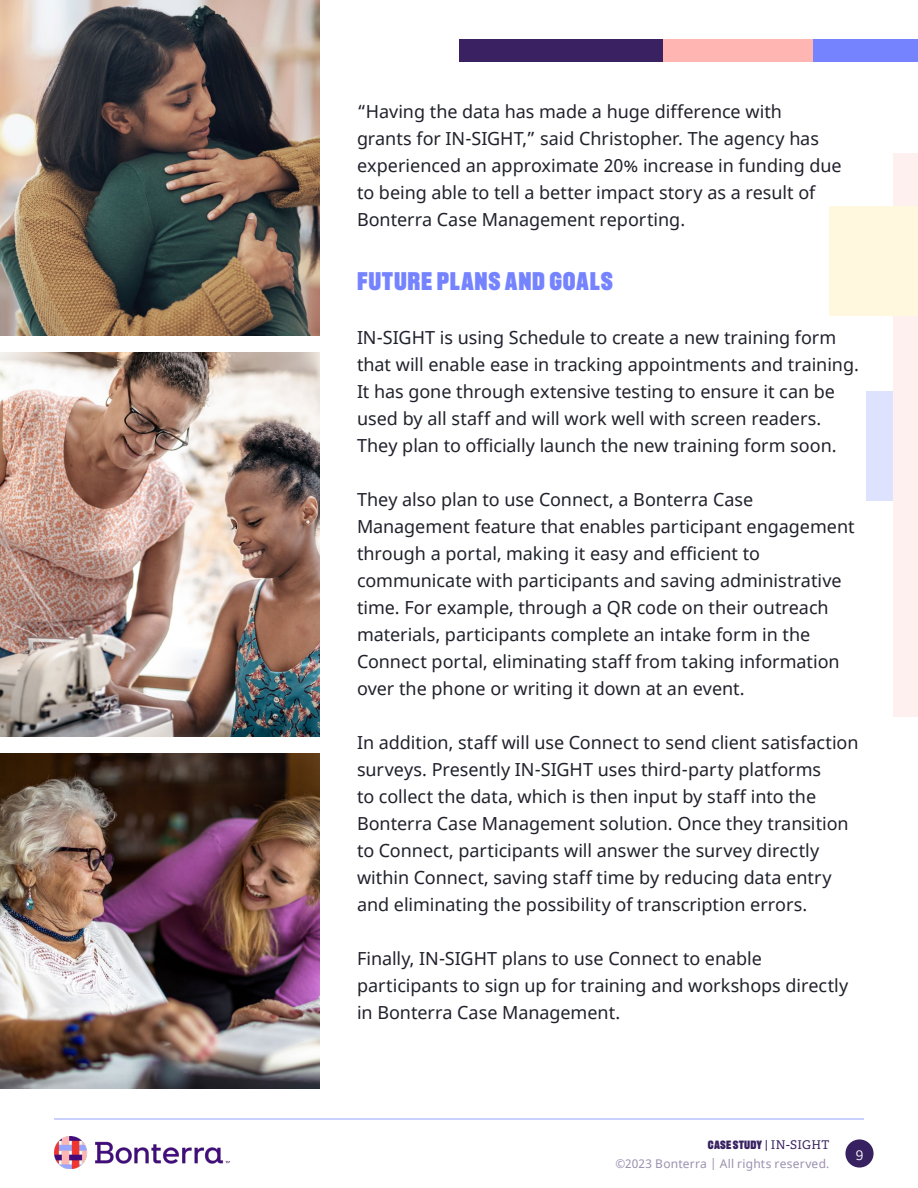
<style>
.page{position:relative;width:918px;height:1188px;background:#fff}
.page>*{position:absolute;margin:0;border:0;box-sizing:border-box;transform-origin:0 0}
.t1{font:900 25.5px "Recent Grotesk";letter-spacing:.03em;color:#7583ff}
.t2{font:18px/27px "Noto Sans";color:#20212b}
.t3{font:300 15px "Adelle";color:#fefefe}
.t4{font:12px "Noto Sans";letter-spacing:.02em;color:#9c90af}
.t5{font:900 12px "Recent Grotesk";letter-spacing:.015em;color:#382160}
.s1{font-family:"Adelle";font-weight:400}
</style>
<div class="page">
<div style="left:845px;top:1139px;width:29px;height:29px;background:#382160;border-radius:50%"></div>
<hr style="left:54px;top:1118px;width:810px;height:2px;background:#bac2ff">
<img style="left:54px;top:1136px;width:176px;height:33px">
<img style="left:0;top:0;width:320px;height:336px">
<img style="left:0;top:353px;width:320px;height:383px">
<img style="left:0;top:753px;width:320px;height:336px">
<svg style="left:459px;top:39px;width:354px;height:23px;background:#8d6083"></svg>
<div style="left:813px;top:39px;width:105px;height:23px;background:#7583ff"></div>
<div style="left:866px;top:392px;width:52px;height:109px;background:#dde3ff"></div>
<div style="left:893px;top:153px;width:25px;height:564px;background:#fff0f0"></div>
<div style="left:830px;top:206px;width:88px;height:110px;background:#fff8de"></div>
<p class="t2" style="left:357px;top:99px;width:486px">“Having the data has made a huge difference with<br>grants for IN-SIGHT,” said Christopher. The agency has experienced an approximate 20% increase in funding due to being able to tell a better impact story as a result of Bonterra Case Management reporting.</p>
<h1 class="t1" style="left:357px;top:266px;width:257px">FUTURE PLANS AND GOALS</h1>
<p class="t2" style="left:357px;top:324px;width:503px">IN-SIGHT is using Schedule to create a new training form that will enable ease in tracking appointments and training.<br>It has gone through extensive testing to ensure it can be used by all staff and will work well with screen readers.<br>They plan to officially launch the new training form soon.</p>
<p class="t2" style="left:357px;top:486px;width:499px">They also plan to use Connect, a Bonterra Case Management feature that enables participant engagement through a portal, making it easy and efficient to communicate with participants and saving administrative time. For example, through a QR code on their outreach materials, participants complete an intake form in the Connect portal, eliminating staff from taking information over the phone or writing it down at an event.</p>
<p class="t2" style="left:357px;top:729px;width:503px">In addition, staff will use Connect to send client satisfaction surveys. Presently IN-SIGHT uses third-party platforms<br>to collect the data, which is then input by staff into the Bonterra Case Management solution. Once they transition to Connect, participants will answer the survey directly within Connect, saving staff time by reducing data entry and eliminating the possibility of transcription errors.</p>
<p class="t2" style="left:357px;top:945px;width:493px">Finally, IN-SIGHT plans to use Connect to enable participants to sign up for training and workshops directly in Bonterra Case Management.</p>
<p class="t5" style="left:708px;top:1138px;width:123px">CASE STUDY <span class="s1">| IN-SIGHT</span></p>
<p class="t4" style="left:615px;top:1155px;width:216px">©2023 Bonterra | All rights reserved.</p>
<p class="t3" style="left:855px;top:1145px;width:10px">9</p>
</div>
